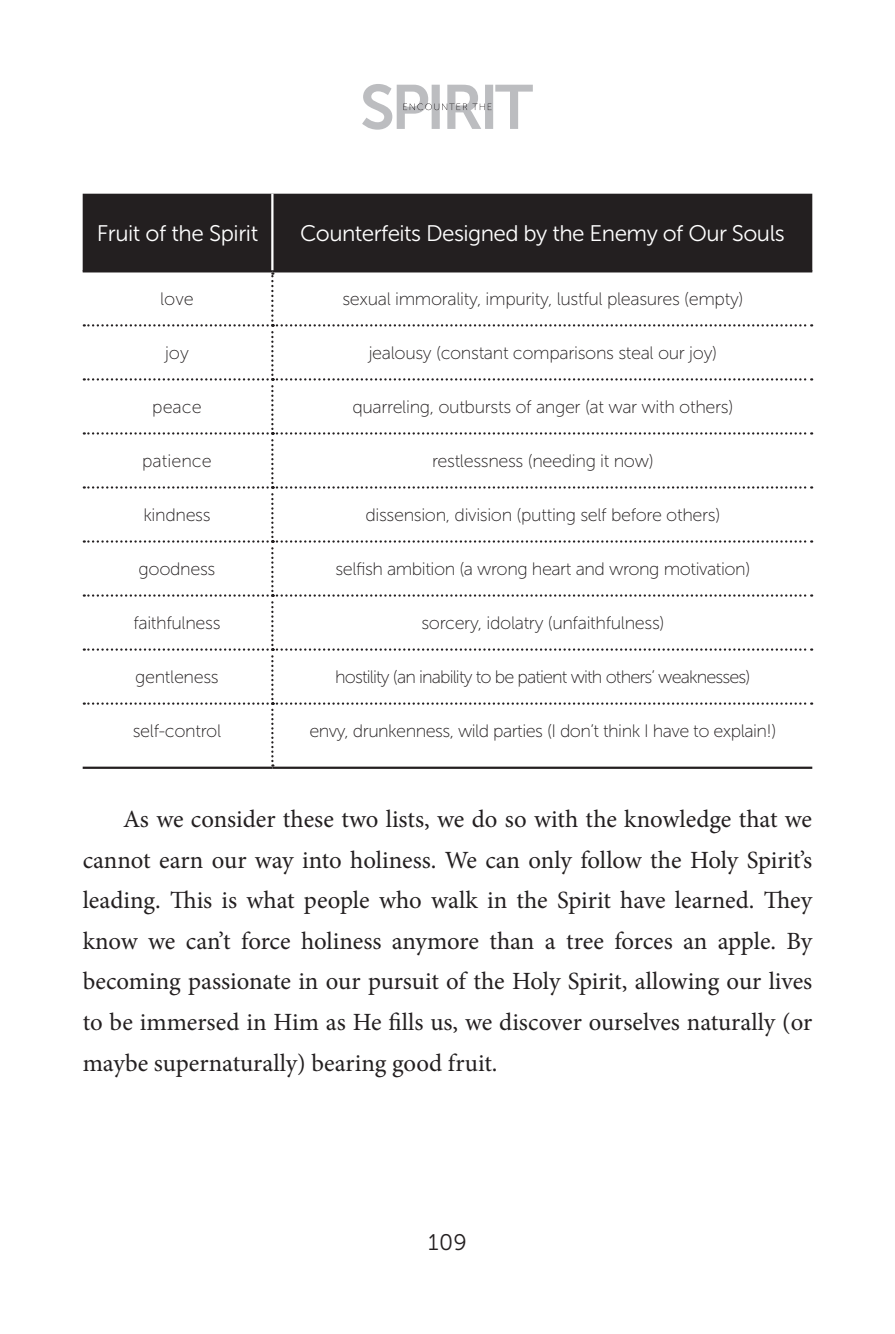
<style>
.page{position:relative;width:895px;height:1334px;background:#fff}
.page>*{position:absolute;margin:0;border:0;box-sizing:border-box;transform-origin:0 0}
.t1{font:24.75px/40.5px "Minion Pro";color:#231f20;text-align:justify}
.t2{font:22.5px "Museo Sans 300";letter-spacing:-.025em;color:#fff}
.t3{font:22.5px "Museo Sans 300";color:#231f20}
.t4{font:18px "Museo Sans 100";letter-spacing:-.02em;color:#231f20}
.t5{font:18px "Museo Sans 100";letter-spacing:-.05em;color:#231f20}
.t6{font:18px "Museo Sans 100";color:#231f20}
</style>
<div class="page">
<svg style="left:362px;top:84px;width:170px;height:46px"></svg>
<div style="left:83px;top:194px;width:729px;height:76px;background:#231f20"></div>
<svg style="left:84px;top:272px;width:727px;height:494px"></svg>
<hr style="left:83px;top:270px;width:189px;height:2px;background:#231f20">
<hr style="left:272px;top:270px;width:540px;height:2px;background:#231f20">
<hr style="left:83px;top:766px;width:189px;height:2px;background:#231f20">
<hr style="left:272px;top:766px;width:540px;height:2px;background:#231f20">
<hr style="left:271px;top:194px;width:2px;height:76px;background:#fff">
<p class="t2" style="left:97px;top:221px;width:163px">Fruit of the Spirit</p>
<p class="t2" style="left:300px;top:221px;width:486px">Counterfeits Designed by the Enemy of Our Souls</p>
<p class="t4" style="left:160px;top:289px;width:35px">love</p>
<p class="t4" style="left:342px;top:289px;width:402px">sexual immorality, impurity, lustful pleasures (empty)</p>
<p class="t4" style="left:165px;top:343px;width:25px">joy</p>
<p class="t4" style="left:368px;top:343px;width:350px">jealousy (constant comparisons steal our joy)</p>
<p class="t4" style="left:152px;top:397px;width:51px">peace</p>
<p class="t4" style="left:352px;top:397px;width:382px">quarreling, outbursts of anger (at war with others)</p>
<p class="t6" style="left:142px;top:451px;width:71px">patience</p>
<p class="t4" style="left:432px;top:451px;width:223px">restlessness (needing it now)</p>
<p class="t4" style="left:143px;top:505px;width:69px">kindness</p>
<p class="t4" style="left:365px;top:505px;width:356px">dissension, division (putting self before others)</p>
<p class="t4" style="left:138px;top:559px;width:78px">goodness</p>
<p class="t4" style="left:335px;top:559px;width:416px">selfish ambition (a wrong heart and wrong motivation)</p>
<p class="t4" style="left:133px;top:613px;width:89px">faithfulness</p>
<p class="t4" style="left:421px;top:613px;width:244px">sorcery, idolatry (unfaithfulness)</p>
<p class="t4" style="left:135px;top:667px;width:85px">gentleness</p>
<p class="t5" style="left:335px;top:667px;width:416px">hostility (an inability to be patient with others’ weaknesses)</p>
<p class="t4" style="left:133px;top:721px;width:90px">self-control</p>
<p class="t4" style="left:309px;top:721px;width:468px">envy, drunkenness, wild parties (I don’t think I have to explain!)</p>
<p class="t1" style="left:83px;top:799px;width:731px;text-indent:40px">As we consider these two lists, we do so with the knowledge that we cannot earn our way into holiness. We can only follow the Holy Spirit’s leading. This is what people who walk in the Spirit have learned. They know we can’t force holiness anymore than a tree forces an apple. By becoming passionate in our pursuit of the Holy Spirit, allowing our lives to be immersed in Him as He fills us, we discover ourselves naturally (or maybe supernaturally) bearing good fruit.</p>
<p class="t3" style="left:428px;top:1230px;width:40px">109</p>
</div>
